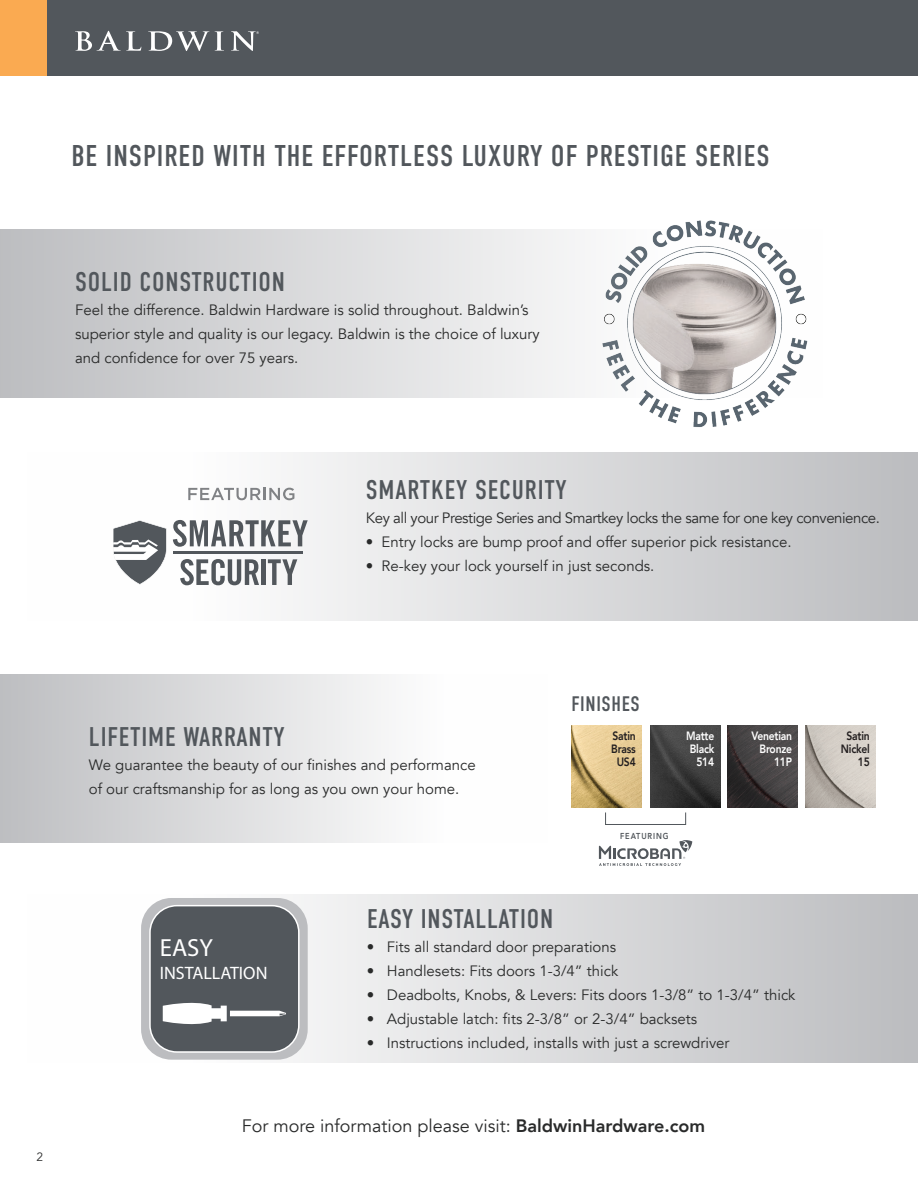
<style>
.page{position:relative;width:918px;height:1188px;background:#fff}
.page>*{position:absolute;margin:0;border:0;box-sizing:border-box;transform-origin:0 0}
.t1{font:30px "DIN Condensed";letter-spacing:.03em;color:#52575c}
.t2{font:27px "DIN Condensed";letter-spacing:.03em;color:#52575c}
.t3{font:24.9px "Myriad Pro";color:#fff}
.t4{font:21px "DIN Condensed";letter-spacing:.03em;color:#52575c}
.t5{font:18px "Avenir";color:#292a2a}
.t6{font:18px "Myriad Pro";color:#fff}
.t7{font:15px/24px "Avenir";color:#292a2a}
.t8{font:15px "Avenir";letter-spacing:-.03em;color:#292a2a}
.SWATCH_style{font:800 12.15px "Avenir";letter-spacing:-.02em;color:#fff;scale:.85 1}
.SWATCH_style-2{font:800 12.15px "Avenir";letter-spacing:-.02em;color:#231f20;scale:.85 1}
.t9{font:12px "Avenir";color:#292a2a}
.SWATCH_style-3{font:800 8.7px "Avenir";letter-spacing:.12em;color:#52575c;scale:.85 1}
.s1{font-weight:800}
</style>
<div class="page">
<img style="left:638px;top:220px;width:137px;height:207px">
<svg style="left:0;top:229px;width:808px;height:169px"></svg>
<div style="left:0;top:675px;width:548px;height:168px;background:linear-gradient(to right,#bfc0c3,#fff)"></div>
<div style="left:27px;top:452px;width:891px;height:169px;background:linear-gradient(to right,#fff,#bdbec1)"></div>
<div style="left:27px;top:895px;width:891px;height:168px;background:linear-gradient(to right,#fff,#bdbec1)"></div>
<svg style="left:173px;top:520px;width:135px;height:27px"></svg>
<svg style="left:180px;top:559px;width:79px;height:26px"></svg>
<hr style="left:261px;top:559px;width:4px;height:26px;background:#52575c">
<svg style="left:268px;top:559px;width:29px;height:26px"></svg>
<hr style="left:173px;top:552px;width:129px;height:2px;background:#52575c">
<svg style="left:113px;top:520px;width:54px;height:65px"></svg>
<svg style="left:188px;top:488px;width:106px;height:12px"></svg>
<div style="left:141px;top:898px;width:167px;height:162px;background:#bcbdc0;border-radius:30px"></div>
<div style="left:150px;top:906px;width:149px;height:146px;background:#52575c;border-radius:27px"></div>
<div style="left:149px;top:905px;width:151px;height:148px;border:2px solid #fff;border-radius:27px"></div>
<svg style="left:163px;top:1002px;width:123px;height:23px"></svg>
<div style="left:0;top:0;width:918px;height:75px;background:#52575c"></div>
<div style="left:0;top:0;width:47px;height:75px;background:#faaa51"></div>
<svg style="left:75px;top:31px;width:184px;height:20px"></svg>
<img style="left:728px;top:725px;width:70px;height:82px">
<img style="left:805px;top:725px;width:70px;height:82px">
<img style="left:571px;top:725px;width:70px;height:82px">
<img style="left:650px;top:725px;width:70px;height:82px">
<div style="left:605px;top:812px;width:81px;height:13px;border:1px solid #52575c"></div>
<svg style="left:599px;top:840px;width:93px;height:26px"></svg>
<p class="t1" style="left:72px;top:139px;width:700px">BE INSPIRED WITH THE EFFORTLESS LUXURY OF PRESTIGE SERIES</p>
<p class="t2" style="left:75px;top:266px;width:211px">SOLID CONSTRUCTION</p>
<p class="t7" style="left:75px;top:298px;width:466px">Feel the difference. Baldwin Hardware is solid throughout. Baldwin’s superior style and quality is our legacy. Baldwin is the choice of luxury and confidence for over 75 years.</p>
<p class="t2" style="left:366px;top:474px;width:202px">SMARTKEY SECURITY</p>
<p class="t8" style="left:366px;top:509px;width:516px">Key all your Prestige Series and Smartkey locks the same for one key convenience.</p>
<p class="t7" style="left:366px;top:530px;width:427px">• Entry locks are bump proof and offer superior pick resistance.</p>
<p class="t7" style="left:366px;top:554px;width:290px">• Re-key your lock yourself in just seconds.</p>
<p class="t9" style="left:36px;top:1149px;width:8px">2</p>
<p class="t2" style="left:89px;top:722px;width:197px">LIFETIME WARRANTY</p>
<p class="t7" style="left:89px;top:753px;width:388px">We guarantee the beauty of our finishes and performance of our craftsmanship for as long as you own your home.</p>
<p class="t4" style="left:571px;top:692px;width:70px">FINISHES</p>
<p class="SWATCH_style-2" style="left:613px;top:727px;width:29px">Satin</p>
<p class="SWATCH_style-2" style="left:611px;top:740px;width:30px">Brass</p>
<p class="SWATCH_style-2" style="left:617px;top:753px;width:24px">US4</p>
<p class="SWATCH_style" style="left:686px;top:727px;width:35px">Matte</p>
<p class="SWATCH_style" style="left:690px;top:740px;width:30px">Black</p>
<p class="SWATCH_style" style="left:696px;top:753px;width:23px">514</p>
<p class="SWATCH_style-3" style="left:620px;top:829px;width:58px">FEATURING</p>
<p class="SWATCH_style" style="left:751px;top:727px;width:49px">Venetian</p>
<p class="SWATCH_style" style="left:760px;top:740px;width:40px">Bronze</p>
<p class="SWATCH_style" style="left:774px;top:753px;width:23px">11P</p>
<p class="t3" style="left:160px;top:932px;width:55px">EASY</p>
<p class="t6" style="left:160px;top:962px;width:109px">INSTALLATION</p>
<p class="t2" style="left:367px;top:904px;width:188px">EASY INSTALLATION</p>
<p class="t7" style="left:367px;top:935px;width:251px">• Fits all standard door preparations</p>
<p class="t7" style="left:367px;top:959px;width:253px">• Handlesets: Fits doors 1-3/4” thick</p>
<p class="t7" style="left:367px;top:983px;width:430px">• Deadbolts, Knobs, &amp; Levers: Fits doors 1-3/8” to 1-3/4” thick</p>
<p class="t7" style="left:367px;top:1007px;width:332px">• Adjustable latch: fits 2-3/8” or 2-3/4” backsets</p>
<p class="t7" style="left:367px;top:1031px;width:364px">• Instructions included, installs with just a screwdriver</p>
<p class="t5" style="left:242px;top:1115px;width:465px">For more information please visit: <span class="s1">BaldwinHardware.com</span></p>
<p class="SWATCH_style-2" style="left:847px;top:727px;width:29px">Satin</p>
<p class="SWATCH_style-2" style="left:841px;top:740px;width:36px">Nickel</p>
<p class="SWATCH_style-2" style="left:858px;top:753px;width:16px">15</p>
</div>
